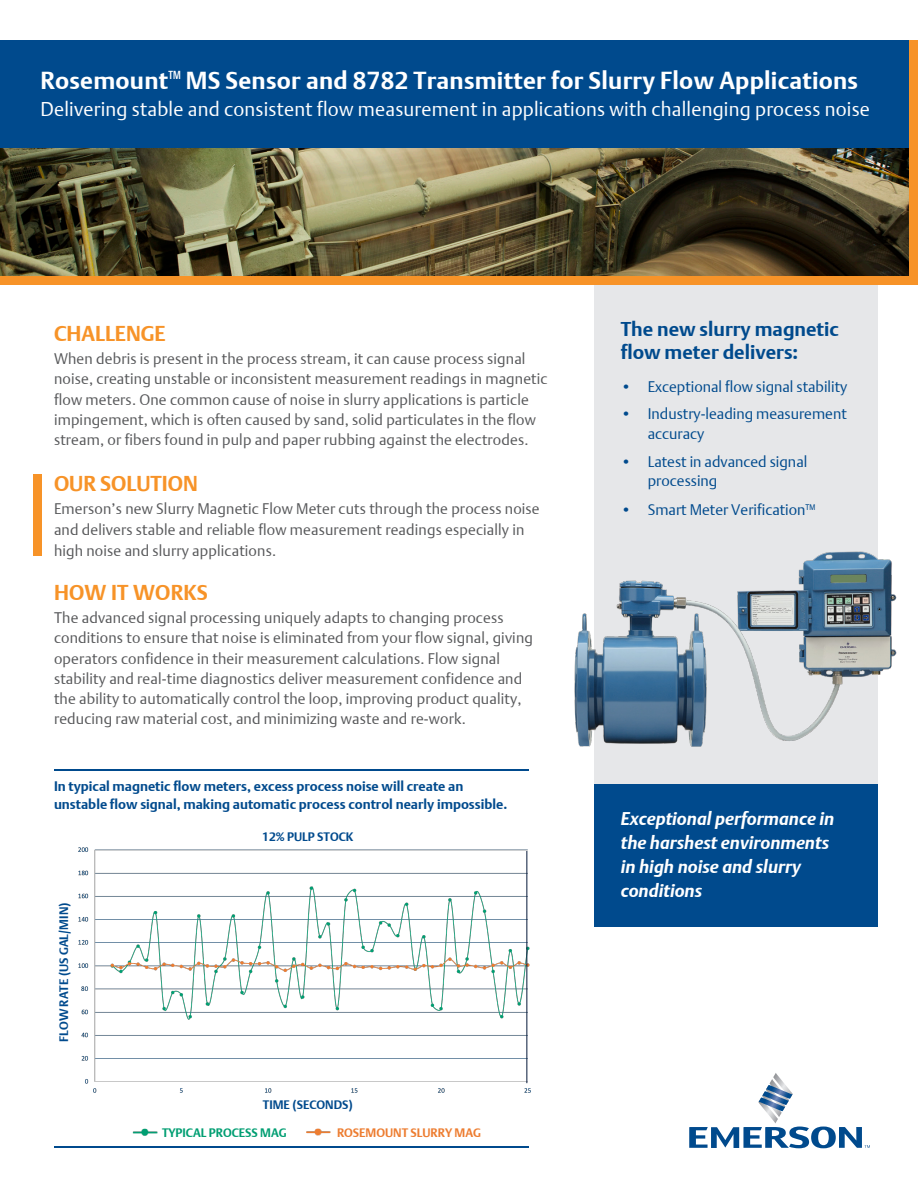
<style>
.page{position:relative;width:918px;height:1188px;background:#fff}
.page>*{position:absolute;margin:0;border:0;box-sizing:border-box;transform-origin:0 0}
.t1{font:24px "DTL Argo T Bold";letter-spacing:.01em;color:#fff}
.t2{font:21px "DTL Argo T Bold";color:#f79328}
.t3{font:19.5px "DTL Argo T Light";letter-spacing:.01em;color:#fff}
.t4{font:19.5px/22.5px "DTL Argo T Bold";color:#004a8d}
.t5{font:italic 18px/24px "DTL Argo T Bold";color:#fff}
.t6{font:15px/20.2px "DTL Argo T Light";letter-spacing:.01em;color:#57585a}
.t7{font:15px/19.5px "DTL Argo T Light";color:#004a8d}
.t8{font:13.5px/18px "DTL Argo T Bold";color:#004a8d}
.t9{font:12px "DTL Argo T Bold";color:#004a8d}
.t10{font:12px "DTL Argo T Bold";color:#ed7d31}
.t11{font:12px "DTL Argo T Bold";color:#009e72}
.s1{font-size:13.5px}
</style>
<div class="page">
<div style="left:594px;top:281px;width:284px;height:523px;background:#e6e7e9"></div>
<img style="left:0;top:148px;width:910px;height:129px">
<div style="left:0;top:40px;width:918px;height:108px;background:#004a8d"></div>
<div style="left:910px;top:40px;width:8px;height:244px;background:#f79328"></div>
<div style="left:33px;top:474px;width:9px;height:82px;background:#f79328"></div>
<svg style="left:689px;top:1073px;width:181px;height:75px"></svg>
<div style="left:0;top:277px;width:918px;height:8px;background:#f79328"></div>
<hr style="left:54px;top:769px;width:474px;height:2px;background:#004a8d">
<hr style="left:54px;top:1146px;width:474px;height:1px;background:#004a8d">
<img style="left:574px;top:551px;width:323px;height:196px">
<img style="left:78px;top:847px;width:453px;height:246px">
<div style="left:594px;top:785px;width:284px;height:142px;background:#004a8d"></div>
<img style="left:133px;top:1128px;width:24px;height:8px">
<img style="left:307px;top:1128px;width:24px;height:8px">
<hr style="left:527px;top:851px;width:1px;height:232px;background:#051839">
<p class="t1" style="left:40px;top:66px;width:819px">Rosemount<sup>TM</sup> MS Sensor and 8782 Transmitter for Slurry Flow Applications</p>
<p class="t3" style="left:40px;top:97px;width:831px">Delivering stable and consistent flow measurement in applications with challenging process noise</p>
<p class="t2" style="left:54px;top:321px;width:113px">CHALLENGE</p>
<p class="t6" style="left:54px;top:349px;width:495px">When debris is present in the process stream, it can cause process signal noise, creating unstable or inconsistent measurement readings in magnetic flow meters. One common cause of noise in slurry applications is particle impingement, which is often caused by sand, solid particulates in the flow stream, or fibers found in pulp and paper rubbing against the electrodes.</p>
<p class="t2" style="left:54px;top:471px;width:146px">OUR SOLUTION</p>
<p class="t6" style="left:54px;top:499px;width:487px;line-height:20.7px">Emerson’s new Slurry Magnetic Flow Meter cuts through the process noise and delivers stable and reliable flow measurement readings especially in high noise and slurry applications.</p>
<p class="t2" style="left:54px;top:580px;width:155px">HOW IT WORKS</p>
<p class="t6" style="left:54px;top:608px;width:480px">The advanced signal processing uniquely adapts to changing process conditions to ensure that noise is eliminated from your flow signal, giving operators confidence in their measurement calculations. Flow signal stability and real-time diagnostics deliver measurement confidence and the ability to automatically control the loop, improving product quality, reducing raw material cost, and minimizing waste and re-work.</p>
<p class="t8" style="left:54px;top:777px;width:455px">In typical magnetic flow meters, excess process noise will create an unstable flow signal, making automatic process control nearly impossible.</p>
<p class="t9" style="left:57px;top:1042px;width:141px;rotate:-90deg">FLOW RATE (US GAL/MIN)</p>
<p class="t9" style="left:262px;top:829px;width:93px">12% PULP STOCK</p>
<p class="t9" style="left:263px;top:1098px;width:91px">TIME (SECONDS)</p>
<p class="t11" style="left:162px;top:1126px;width:126px">TYPICAL PROCESS MAG</p>
<p class="t10" style="left:337px;top:1126px;width:145px">ROSEMOUNT SLURRY MAG</p>
<p class="t4" style="left:621px;top:318px;width:220px">The new slurry magnetic flow meter delivers:</p>
<p class="t7" style="left:621px;top:377px;width:228px">• Exceptional flow signal stability</p>
<p class="t7" style="left:648px;top:404px;width:201px;text-indent:-27px">• Industry-leading measurement accuracy</p>
<p class="t7" style="left:648px;top:451px;width:161px;text-indent:-27px">• Latest in advanced signal processing</p>
<p class="t7" style="left:621px;top:500px;width:196px">• Smart Meter Verification<span class="s1">™</span></p>
<p class="t5" style="left:621px;top:807px;width:215px">Exceptional performance in the harshest environments in high noise and slurry conditions</p>
</div>
